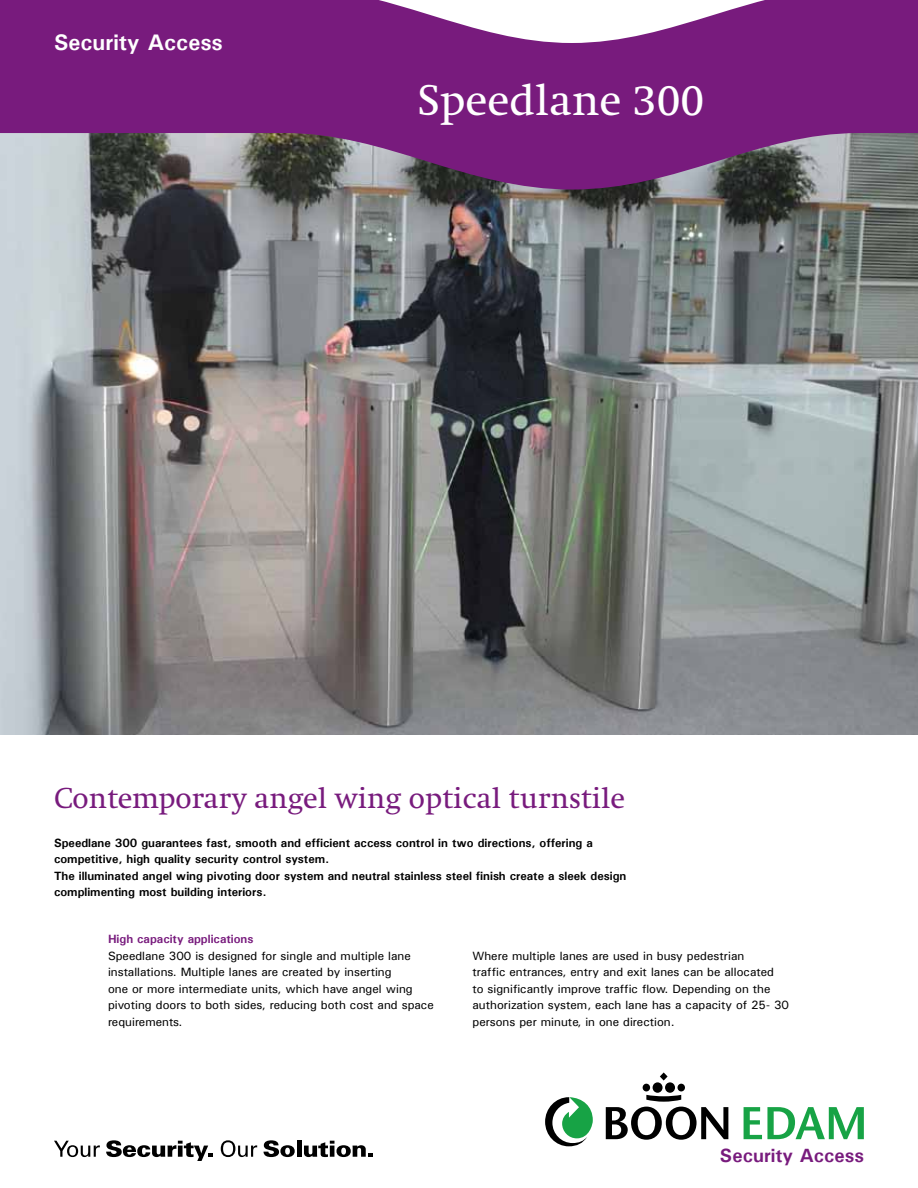
<style>
.page{position:relative;width:918px;height:1188px;background:#fff}
.page>*{position:absolute;margin:0;border:0;box-sizing:border-box;transform-origin:0 0}
.t1{font:45px "Swift EF";color:#fff}
.t2{font:30px "Swift EF";color:#781b7d}
.t3{font:700 22.5px "Univers";color:#fff}
.t4{font:700 19.2px "Univers";color:#781b7d}
.t5{font:12px/16.5px "Univers";color:#000}
.t6{font:700 12px/16.5px "Univers";color:#000}
.t7{font:700 12px "Univers";color:#781b7d}
</style>
<div class="page">
<img style="left:0;top:190px;width:918px;height:544px">
<svg style="left:0;top:0;width:918px;height:190px;fill:#781b7d"></svg>
<svg style="left:744px;top:1107px;width:120px;height:32px"></svg>
<svg style="left:545px;top:1097px;width:48px;height:49px"></svg>
<div style="left:653px;top:1082px;width:10px;height:11px;background:#000;border-radius:50%"></div>
<div style="left:643px;top:1084px;width:7px;height:7px;background:#000;border-radius:50%"></div>
<div style="left:665px;top:1082px;width:10px;height:11px;background:#000;border-radius:50%"></div>
<div style="left:678px;top:1084px;width:7px;height:7px;background:#000;border-radius:50%"></div>
<svg style="left:660px;top:1072px;width:8px;height:9px"></svg>
<svg style="left:606px;top:1095px;width:122px;height:45px"></svg>
<svg style="left:54px;top:1141px;width:46px;height:16px"></svg>
<svg style="left:106px;top:1140px;width:107px;height:21px"></svg>
<svg style="left:221px;top:1140px;width:36px;height:17px"></svg>
<svg style="left:264px;top:1140px;width:31px;height:17px"></svg>
<hr style="left:297px;top:1141px;width:4px;height:16px;background:#000">
<svg style="left:304px;top:1141px;width:69px;height:16px"></svg>
<h3 class="t3" style="left:54px;top:28px;width:170px">Security Access</h3>
<h1 class="t1" style="left:417px;top:76px;width:289px">Speedlane 300</h1>
<h2 class="t2" style="left:54px;top:782px;width:573px">Contemporary angel wing optical turnstile</h2>
<p class="t6" style="left:54px;top:834px;width:574px">Speedlane 300 guarantees fast, smooth and efficient access control in two directions, offering a competitive, high quality security control system.<br>The illuminated angel wing pivoting door system and neutral stainless steel finish create a sleek design complimenting most building interiors.</p>
<p class="t7" style="left:108px;top:932px;width:147px">High capacity applications</p>
<p class="t5" style="left:108px;top:947px;width:327px">Speedlane 300 is designed for single and multiple lane installations. Multiple lanes are created by inserting<br>one or more intermediate units, which have angel wing pivoting doors to both sides, reducing both cost and space requirements.</p>
<p class="t5" style="left:472px;top:947px;width:318px">Where multiple lanes are used in busy pedestrian<br>traffic entrances, entry and exit lanes can be allocated<br>to significantly improve traffic flow. Depending on the authorization system, each lane has a capacity of 25- 30 persons per minute, in one direction.</p>
<h3 class="t4" style="left:720px;top:1143px;width:146px">Security Access</h3>
</div>
